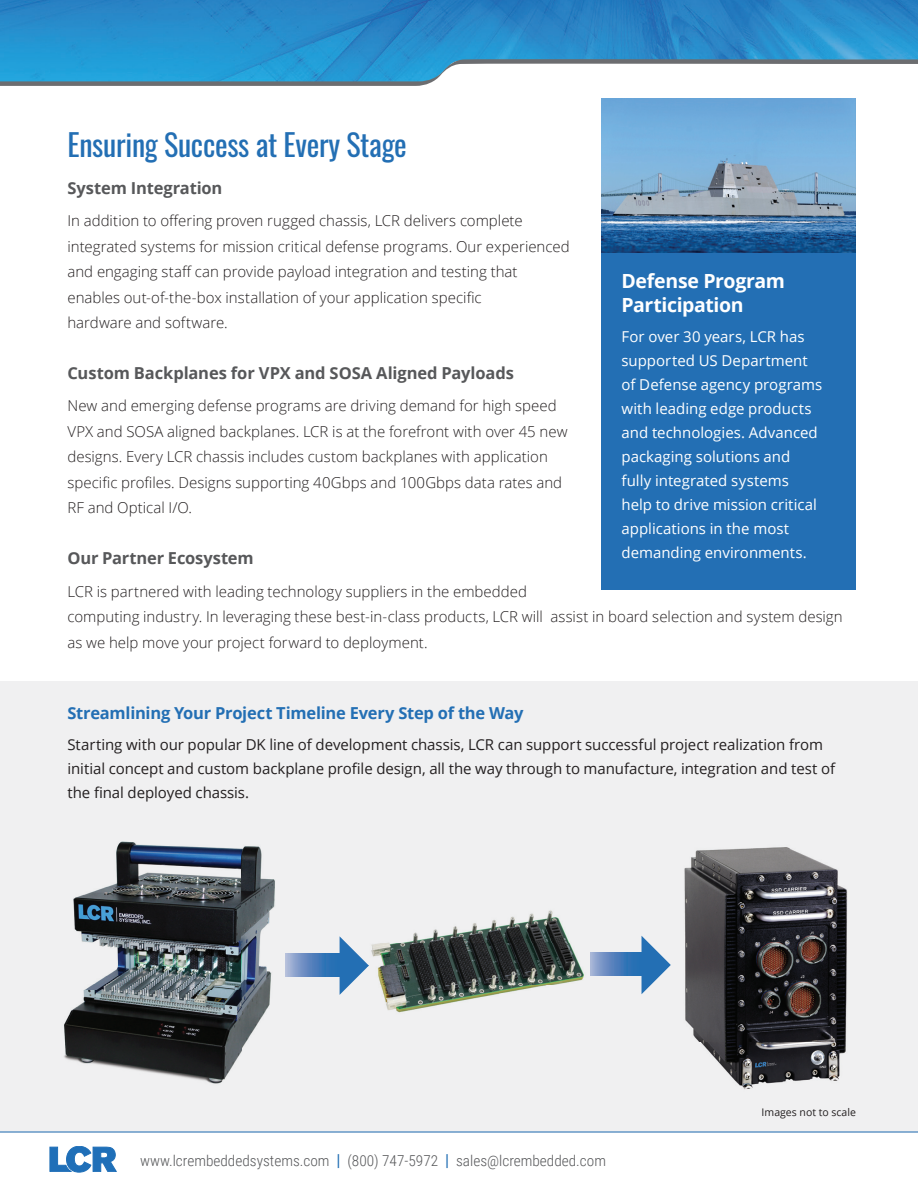
<style>
.page{position:relative;width:918px;height:1188px;background:#fff}
.page>*{position:absolute;margin:0;border:0;box-sizing:border-box;transform-origin:0 0}
.t1{font:30px "Oswald";letter-spacing:-.01em;color:#236fb4}
.t2{font:700 19.5px/24px "Open Sans";letter-spacing:-.02em;color:#fff}
.t3{font:700 16.5px "Open Sans";letter-spacing:-.01em;color:#57585a}
.t4{font:700 16.5px "Open Sans";letter-spacing:-.015em;color:#236fb4}
.t5{font:300 15px/25.5px "Open Sans";color:#231f20}
.t6{font:15px/24px "Open Sans";color:#fff}
.t7{font:15px/24px "Open Sans";letter-spacing:-.005em;color:#231f20}
.t8{font:300 15px "Roboto Condensed";color:#57585a}
.t9{font:10.5px "Open Sans";color:#231f20}
.s1{font-weight:400;font-size:16.5px;color:#236fb4}
</style>
<div class="page">
<div style="left:0;top:681px;width:918px;height:451px;background:#f0f0f1"></div>
<hr style="left:0;top:1132px;width:918px;height:1px;background:#236fb4">
<svg style="left:50px;top:1146px;width:67px;height:26px"></svg>
<img style="left:0;top:0;width:918px;height:59px">
<svg style="left:0;top:59px;width:918px;height:27px"></svg>
<div style="left:601px;top:98px;width:255px;height:492px;background:#236fb4"></div>
<img style="left:601px;top:98px;width:255px;height:155px">
<img style="left:684px;top:847px;width:164px;height:243px">
<img style="left:64px;top:841px;width:226px;height:243px">
<svg style="left:290px;top:953px;width:50px;height:23px"></svg>
<img style="left:285px;top:953px;width:5px;height:23px">
<svg style="left:590px;top:953px;width:52px;height:23px"></svg>
<svg style="left:642px;top:936px;width:29px;height:58px"></svg>
<img style="left:371px;top:910px;width:213px;height:103px">
<svg style="left:340px;top:937px;width:29px;height:58px"></svg>
<h1 class="t1" style="left:68px;top:118px;width:341px">Ensuring Success at Every Stage</h1>
<p class="t3" style="left:68px;top:176px;width:156px">System Integration</p>
<p class="t5" style="left:68px;top:208px;width:504px">In addition to offering proven rugged chassis, LCR delivers complete integrated systems for mission critical defense programs. Our experienced and engaging staff can provide payload integration and testing that enables out-of-the-box installation of your application specific<br>hardware and software.</p>
<p class="t3" style="left:68px;top:361px;width:448px">Custom Backplanes for VPX and SOSA Aligned Payloads</p>
<p class="t5" style="left:68px;top:393px;width:502px">New and emerging defense programs are driving demand for high speed VPX and SOSA aligned backplanes. LCR is at the forefront with over 45 new designs. Every LCR chassis includes custom backplanes with application specific profiles. Designs supporting 40Gbps and 100Gbps data rates and RF and Optical I/O.</p>
<p class="t3" style="left:68px;top:547px;width:188px">Our Partner Ecosystem</p>
<p class="t5" style="left:68px;top:578px;width:777px">LCR is partnered with leading technology suppliers in the embedded<br>computing industry. In leveraging these best-in-class products, LCR will assist in board selection and system design as we help move your project forward to deployment.</p>
<h2 class="t2" style="left:621px;top:268px;width:165px">Defense Program<br>Participation</h2>
<p class="t6" style="left:621px;top:325px;width:202px">For over 30 years, LCR has supported US Department of Defense agency programs with leading edge products and technologies. Advanced packaging solutions and fully integrated systems help to drive mission critical applications in the most demanding environments.</p>
<p class="t4" style="left:68px;top:702px;width:458px">Streamlining Your Project Timeline Every Step of the Way</p>
<p class="t7" style="left:68px;top:732px;width:769px">Starting with our popular DK line of development chassis, LCR can support successful project realization from initial concept and custom backplane profile design, all the way through to manufacture, integration and test of the final deployed chassis.</p>
<p class="t8" style="left:140px;top:1151px;width:468px">www.lcrembeddedsystems.com <span class="s1">|</span> (800) 747-5972 <span class="s1">|</span> sales@lcrembedded.com</p>
<p class="t9" style="left:762px;top:1105px;width:96px">Images not to scale</p>
</div>
